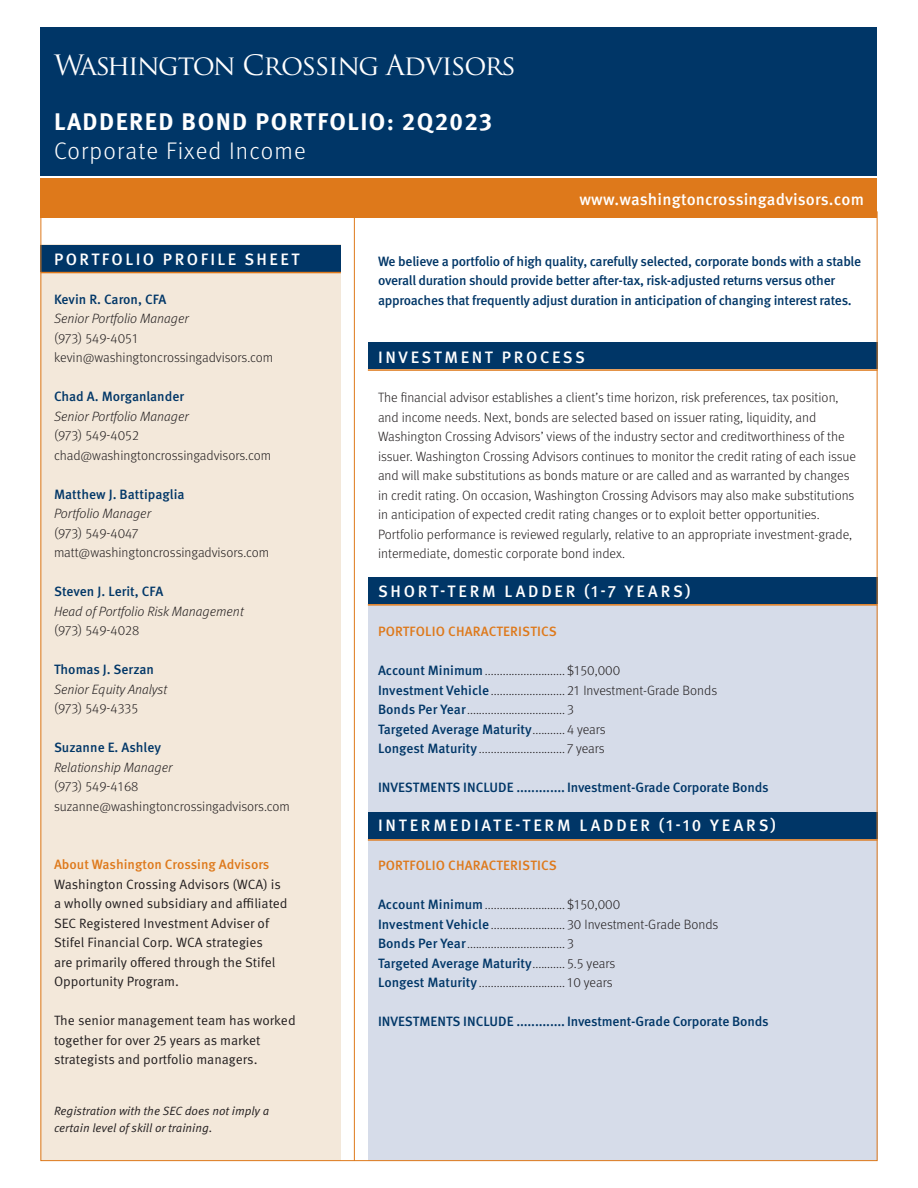
<style>
.page{position:relative;width:918px;height:1188px;background:#fff}
.page>*{position:absolute;margin:0;border:0;box-sizing:border-box;transform-origin:0 0}
.t1{font:27.3px "Trajan Pro";letter-spacing:-.05em;color:#fff}
.t2{font:700 24px "Meta Pro";letter-spacing:.06em;color:#fff}
.t3{font:300 24px "Meta Pro";letter-spacing:.05em;color:#fff}
.t4{font:500 16.5px "Meta Pro";letter-spacing:.17em;color:#fff}
.t5{font:500 16.5px "Meta Pro";letter-spacing:.15em;color:#fff}
.t6{font:500 16.5px "Meta Pro";letter-spacing:.01em;color:#fff}
.t7{font:300 13.5px/19.5px "Meta Pro";color:#231f20}
.t8{font:500 13.5px/19.5px "Meta Pro";letter-spacing:-.02em;color:#003667}
.t9{font:13.5px/19.5px "Meta Pro Norm";color:#231f20}
.t10{font:italic 300 13.5px/19.5px "Meta Pro";color:#231f20}
.t11{font:500 13.5px "Meta Pro";letter-spacing:.01em;color:#de791b}
.t12{font:12px/16.5px "Meta Pro Norm Ita";color:#231f20}
.s1{font-weight:500;color:#003667}
.s2{font-style:italic}
.s3{font-weight:500;font-style:normal;color:#003667}
.s4{font-style:normal}
.s5{font-family:"Meta Pro";font-weight:500;color:#de791b}
.s6{font-weight:300;color:#231f20}
</style>
<div class="page">
<div style="left:40px;top:27px;width:838px;height:148px;background:#003667"></div>
<div style="left:40px;top:245px;width:301px;height:916px;background:#f3e8da"></div>
<div style="left:368px;top:606px;width:510px;height:555px;background:#d6dce9"></div>
<div style="left:40px;top:245px;width:301px;height:27px;background:#003667"></div>
<div style="left:368px;top:342px;width:510px;height:27px;background:#003667"></div>
<hr style="left:368px;top:369px;width:509px;height:2px;background:#de791b">
<div style="left:368px;top:577px;width:510px;height:27px;background:#003667"></div>
<hr style="left:368px;top:604px;width:509px;height:2px;background:#de791b">
<div style="left:368px;top:812px;width:510px;height:27px;background:#003667"></div>
<hr style="left:368px;top:839px;width:509px;height:2px;background:#de791b">
<hr style="left:354px;top:218px;width:1px;height:943px;background:#de791b">
<hr style="left:40px;top:272px;width:301px;height:1px;background:#de791b">
<div style="left:40px;top:179px;width:838px;height:39px;background:#de791b"></div>
<p class="t1" style="left:54px;top:47px;width:464px">Washington Crossing Advisors</p>
<p class="t2" style="left:54px;top:103px;width:439px">LADDERED BOND PORTFOLIO: 2Q2023</p>
<p class="t3" style="left:54px;top:133px;width:253px">Corporate Fixed Income</p>
<p class="t6" style="left:579px;top:186px;width:286px">www.washingtoncrossingadvisors.com</p>
<p class="t5" style="left:54px;top:246px;width:247px">PORTFOLIO PROFILE SHEET</p>
<p class="t7" style="left:54px;top:289px;width:221px"><span class="s1">Kevin R. Caron, CFA<br></span><span class="s2">Senior Portfolio Manager<br></span>(973) 549-4051 kevin@washingtoncrossingadvisors.com</p>
<p class="t7" style="left:54px;top:386px;width:219px"><span class="s1">Chad A. Morganlander<br></span><span class="s2">Senior Portfolio Manager<br></span>(973) 549-4052 chad@washingtoncrossingadvisors.com</p>
<p class="t7" style="left:54px;top:484px;width:217px"><span class="s1">Matthew J. Battipaglia<br></span><span class="s2">Portfolio Manager<br></span>(973) 549-4047 matt@washingtoncrossingadvisors.com</p>
<p class="t10" style="left:54px;top:581px;width:191px"><span class="s3">Steven J. Lerit, CFA<br></span>Head of Portfolio Risk Management <span class="s4">(973) 549-4028</span></p>
<p class="t10" style="left:54px;top:659px;width:115px"><span class="s3">Thomas J. Serzan<br></span>Senior Equity Analyst <span class="s4">(973) 549-4335</span></p>
<p class="t7" style="left:54px;top:737px;width:238px"><span class="s1">Suzanne E. Ashley<br></span><span class="s2">Relationship Manager<br></span>(973) 549-4168 suzanne@washingtoncrossingadvisors.com</p>
<p class="t9" style="left:54px;top:854px;width:235px"><span class="s5">About Washington Crossing Advisors </span>Washington Crossing Advisors (WCA) is a wholly owned subsidiary and affiliated SEC Registered Investment Adviser of Stifel Financial Corp. WCA strategies<br>are primarily offered through the Stifel Opportunity Program.</p>
<p class="t9" style="left:54px;top:1010px;width:243px">The senior management team has worked together for over 25 years as market strategists and portfolio managers.</p>
<p class="t12" style="left:54px;top:1102px;width:217px">Registration with the SEC does not imply a certain level of skill or training.</p>
<p class="t8" style="left:378px;top:250px;width:485px">We believe a portfolio of high quality, carefully selected, corporate bonds with a stable overall duration should provide better after-tax, risk-adjusted returns versus other approaches that frequently adjust duration in anticipation of changing interest rates.</p>
<p class="t5" style="left:378px;top:345px;width:208px">INVESTMENT PROCESS</p>
<p class="t7" style="left:378px;top:387px;width:480px">The financial advisor establishes a client’s time horizon, risk preferences, tax position, and income needs. Next, bonds are selected based on issuer rating, liquidity, and Washington Crossing Advisors’ views of the industry sector and creditworthiness of the issuer. Washington Crossing Advisors continues to monitor the credit rating of each issue and will make substitutions as bonds mature or are called and as warranted by changes in credit rating. On occasion, Washington Crossing Advisors may also make substitutions in anticipation of expected credit rating changes or to exploit better opportunities.<br>Portfolio performance is reviewed regularly, relative to an appropriate investment-grade, intermediate, domestic corporate bond index.</p>
<p class="t4" style="left:378px;top:579px;width:314px">SHORT-TERM LADDER (1-7 YEARS)</p>
<p class="t11" style="left:378px;top:621px;width:180px">PORTFOLIO CHARACTERISTICS</p>
<p class="t7" style="left:378px;top:660px;width:244px"><span class="s1">Account Minimum</span>........................... $150,000</p>
<p class="t7" style="left:378px;top:679px;width:341px"><span class="s1">Investment Vehicle</span>......................... 21 Investment-Grade Bonds</p>
<p class="t7" style="left:378px;top:699px;width:197px"><span class="s1">Bonds Per Year</span>................................. 3</p>
<p class="t8" style="left:378px;top:718px;width:229px">Targeted Average Maturity<span class="s6">........... 4 years</span></p>
<p class="t7" style="left:378px;top:738px;width:228px"><span class="s1">Longest Maturity</span> ............................. 7 years</p>
<p class="t8" style="left:378px;top:777px;width:392px">INVESTMENTS INCLUDE .............Investment-Grade Corporate Bonds</p>
<p class="t4" style="left:378px;top:813px;width:399px">INTERMEDIATE-TERM LADDER (1-10 YEARS)</p>
<p class="t11" style="left:378px;top:855px;width:180px">PORTFOLIO CHARACTERISTICS</p>
<p class="t7" style="left:378px;top:894px;width:244px"><span class="s1">Account Minimum</span>........................... $150,000</p>
<p class="t7" style="left:378px;top:913px;width:342px"><span class="s1">Investment Vehicle</span>......................... 30 Investment-Grade Bonds</p>
<p class="t7" style="left:378px;top:933px;width:197px"><span class="s1">Bonds Per Year</span>................................. 3</p>
<p class="t8" style="left:378px;top:952px;width:239px">Targeted Average Maturity<span class="s6">........... 5.5 years</span></p>
<p class="t7" style="left:378px;top:972px;width:236px"><span class="s1">Longest Maturity</span> ............................. 10 years</p>
<p class="t8" style="left:378px;top:1011px;width:392px">INVESTMENTS INCLUDE .............Investment-Grade Corporate Bonds</p>
</div>
